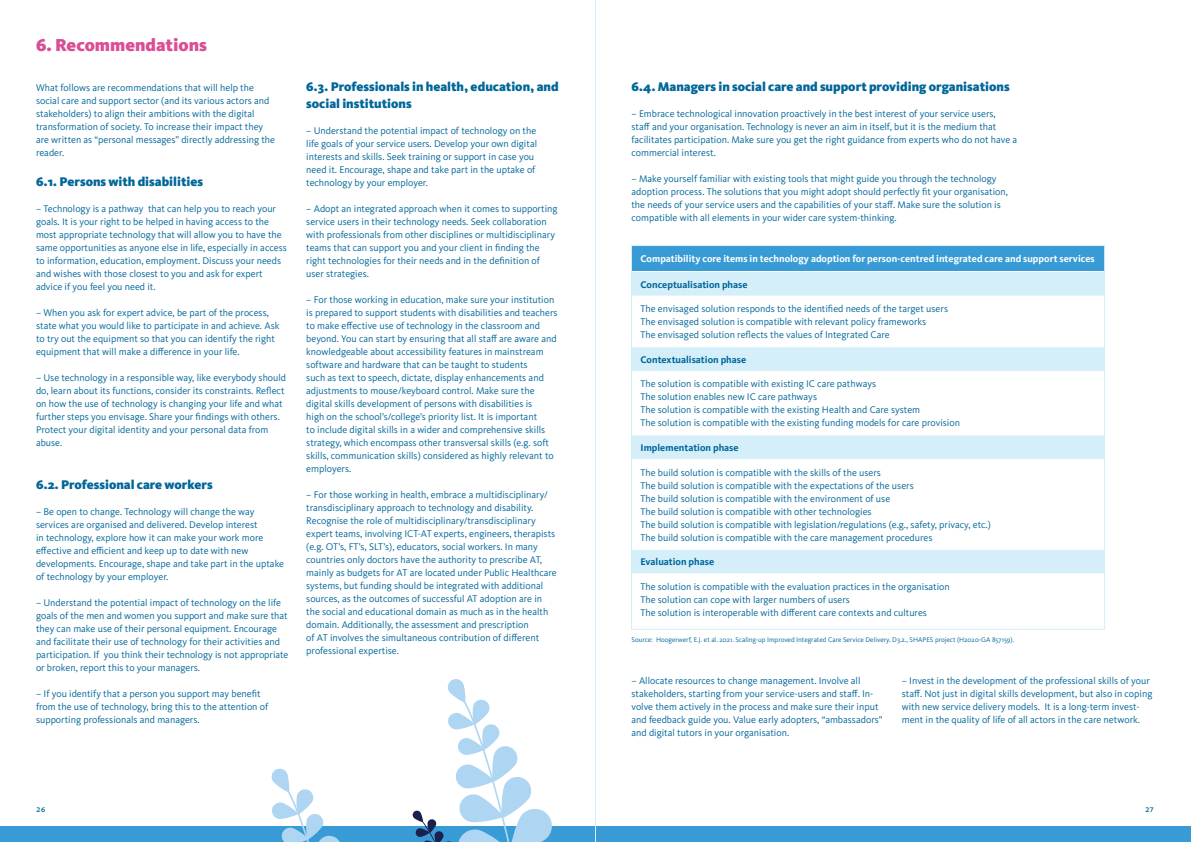
<style>
.page{position:relative;width:1191px;height:842px;background:#fff}
.page>*{position:absolute;margin:0;border:0;box-sizing:border-box;transform-origin:0 0}
.t1{font:900 18px "Kievit Pro";color:#db4e95}
.t2{font:14px "Kievit Pro";color:#016699}
.t3{font:900 13px/17px "Kievit Pro";color:#016699}
.t4{font:10px/13px "Kievit Pro";color:#016699}
.t5{font:700 10px "Kievit Pro";color:#fff}
.t6{font:700 10px "Kievit Pro";color:#016699}
.t7{font:7px "Kievit Pro";color:#016699}
</style>
<div class="page">
<div style="left:0;top:827px;width:595px;height:15px;background:#389bd6"></div>
<div style="left:595px;top:827px;width:596px;height:15px;background:#389bd6"></div>
<hr style="left:595px;top:0;width:1px;height:842px;background:#d4effa">
<div style="left:632px;top:246px;width:472px;height:25px;background:#389bd6"></div>
<div style="left:633px;top:272px;width:470px;height:24px;background:#d4effa"></div>
<svg style="left:633px;top:347px;width:470px;height:226px"></svg>
<hr style="left:632px;top:371px;width:472px;height:1px;background:#fff">
<hr style="left:632px;top:434px;width:472px;height:1px;background:#fff">
<hr style="left:632px;top:459px;width:472px;height:1px;background:#fff">
<hr style="left:632px;top:549px;width:472px;height:1px;background:#fff">
<svg style="left:270px;top:768px;width:83px;height:74px"></svg>
<svg style="left:412px;top:679px;width:142px;height:163px"></svg>
<h1 class="t1" style="left:36px;top:34px;width:172px">6. Recommendations</h1>
<p class="t4" style="left:36px;top:81px;width:241px">What follows are recommendations that will help the social care and support sector (and its various actors and stakeholders) to align their ambitions with the digital transformation of society. To increase their impact they are written as “personal messages” directly addressing the reader.</p>
<h3 class="t3" style="left:36px;top:173px;width:169px">6.1. Persons with disabilities</h3>
<p class="t4" style="left:36px;top:202px;width:252px">– Technology is a pathway that can help you to reach your goals. It is your right to be helped in having access to the most appropriate technology that will allow you to have the same opportunities as anyone else in life, especially in access to information, education, employment. Discuss your needs and wishes with those closest to you and ask for expert advice if you feel you need it.</p>
<p class="t4" style="left:36px;top:306px;width:245px">– When you ask for expert advice, be part of the process, state what you would like to participate in and achieve. Ask to try out the equipment so that you can identify the right equipment that will make a difference in your life.</p>
<p class="t4" style="left:36px;top:371px;width:252px">– Use technology in a responsible way, like everybody should do, learn about its functions, consider its constraints. Reflect on how the use of technology is changing your life and what further steps you envisage. Share your findings with others.<br>Protect your digital identity and your personal data from abuse.</p>
<h3 class="t3" style="left:36px;top:476px;width:178px">6.2. Professional care workers</h3>
<p class="t4" style="left:36px;top:505px;width:250px">– Be open to change. Technology will change the way services are organised and delivered. Develop interest<br>in technology, explore how it can make your work more effective and efficient and keep up to date with new developments. Encourage, shape and take part in the uptake of technology by your employer.</p>
<p class="t4" style="left:36px;top:596px;width:254px">– Understand the potential impact of technology on the life goals of the men and women you support and make sure that they can make use of their personal equipment. Encourage and facilitate their use of technology for their activities and participation. If you think their technology is not appropriate or broken, report this to your managers.</p>
<p class="t4" style="left:36px;top:687px;width:234px">– If you identify that a person you support may benefit from the use of technology, bring this to the attention of supporting professionals and managers.</p>
<h3 class="t3" style="left:306px;top:78px;width:254px">6.3. Professionals in health, education, and social institutions</h3>
<p class="t4" style="left:306px;top:124px;width:232px">– Understand the potential impact of technology on the life goals of your service users. Develop your own digital interests and skills. Seek training or support in case you need it. Encourage, shape and take part in the uptake of technology by your employer.</p>
<p class="t4" style="left:306px;top:202px;width:253px">– Adopt an integrated approach when it comes to supporting service users in their technology needs. Seek collaboration with professionals from other disciplines or multidisciplinary teams that can support you and your client in finding the right technologies for their needs and in the definition of user strategies.</p>
<p class="t4" style="left:306px;top:293px;width:253px">– For those working in education, make sure your institution is prepared to support students with disabilities and teachers to make effective use of technology in the classroom and beyond. You can start by ensuring that all staff are aware and knowledgeable about accessibility features in mainstream software and hardware that can be taught to students<br>such as text to speech, dictate, display enhancements and adjustments to mouse/keyboard control. Make sure the digital skills development of persons with disabilities is<br>high on the school’s/college’s priority list. It is important<br>to include digital skills in a wider and comprehensive skills strategy, which encompass other transversal skills (e.g. soft skills, communication skills) considered as highly relevant to employers.</p>
<p class="t4" style="left:306px;top:488px;width:252px">– For those working in health, embrace a multidisciplinary/ transdisciplinary approach to technology and disability.<br>Recognise the role of multidisciplinary/transdisciplinary expert teams, involving ICT-AT experts, engineers, therapists (e.g. OT’s, FT’s, SLT’s), educators, social workers. In many countries only doctors have the authority to prescribe AT, mainly as budgets for AT are located under Public Healthcare systems, but funding should be integrated with additional sources, as the outcomes of successful AT adoption are in the social and educational domain as much as in the health domain. Additionally, the assessment and prescription<br>of AT involves the simultaneous contribution of different professional expertise.</p>
<h3 class="t3" style="left:631px;top:78px;width:379px">6.4. Managers in social care and support providing organisations</h3>
<p class="t4" style="left:631px;top:107px;width:387px">– Embrace technological innovation proactively in the best interest of your service users,<br>staff and your organisation. Technology is never an aim in itself, but it is the medium that facilitates participation. Make sure you get the right guidance from experts who do not have a commercial interest.</p>
<p class="t4" style="left:631px;top:172px;width:378px">– Make yourself familiar with existing tools that might guide you through the technology adoption process. The solutions that you might adopt should perfectly fit your organisation, the needs of your service users and the capabilities of your staff. Make sure the solution is compatible with all elements in your wider care system-thinking.</p>
<p class="t5" style="left:640px;top:253px;width:456px">Compatibility core items in technology adoption for person-centred integrated care and support services</p>
<p class="t6" style="left:640px;top:278px;width:109px">Conceptualisation phase</p>
<p class="t4" style="left:640px;top:302px;width:309px">The envisaged solution responds to the identified needs of the target users<br>The envisaged solution is compatible with relevant policy frameworks<br>The envisaged solution reflects the values of Integrated Care</p>
<p class="t6" style="left:640px;top:353px;width:107px">Contextualisation phase</p>
<p class="t4" style="left:640px;top:378px;width:321px">The solution is compatible with existing IC care pathways<br>The solution enables new IC care pathways<br>The solution is compatible with the existing Health and Care system<br>The solution is compatible with the existing funding models for care provision</p>
<p class="t6" style="left:640px;top:442px;width:100px">Implementation phase</p>
<p class="t4" style="left:640px;top:466px;width:352px">The build solution is compatible with the skills of the users<br>The build solution is compatible with the expectations of the users<br>The build solution is compatible with the environment of use<br>The build solution is compatible with other technologies<br>The build solution is compatible with legislation/regulations (e.g., safety, privacy, etc.)<br>The build solution is compatible with the care management procedures</p>
<p class="t6" style="left:640px;top:556px;width:75px">Evaluation phase</p>
<p class="t4" style="left:640px;top:580px;width:311px">The solution is compatible with the evaluation practices in the organisation<br>The solution can cope with larger numbers of users<br>The solution is interoperable with different care contexts and cultures</p>
<p class="t7" style="left:631px;top:635px;width:384px">Source: Hoogerwerf, E.J. et al. 2021. Scaling-up Improved Integrated Care Service Delivery. D3.2., SHAPES project (H2020-GA 857159).</p>
<p class="t4" style="left:901px;top:674px;width:252px">– Invest in the development of the professional skills of your staff. Not just in digital skills development, but also in coping with new service delivery models. It is a long-term invest&shy;ment in the quality of life of all actors in the care network.</p>
<p class="t4" style="left:631px;top:674px;width:252px">– Allocate resources to change management. Involve all stakeholders, starting from your service-users and staff. In&shy;volve them actively in the process and make sure their input and feedback guide you. Value early adopters, “ambassadors” and digital tutors in your organisation.</p>
<h2 class="t2" style="left:36px;top:799px;width:11px">26</h2>
<h2 class="t2" style="left:1145px;top:799px;width:10px">27</h2>
</div>
